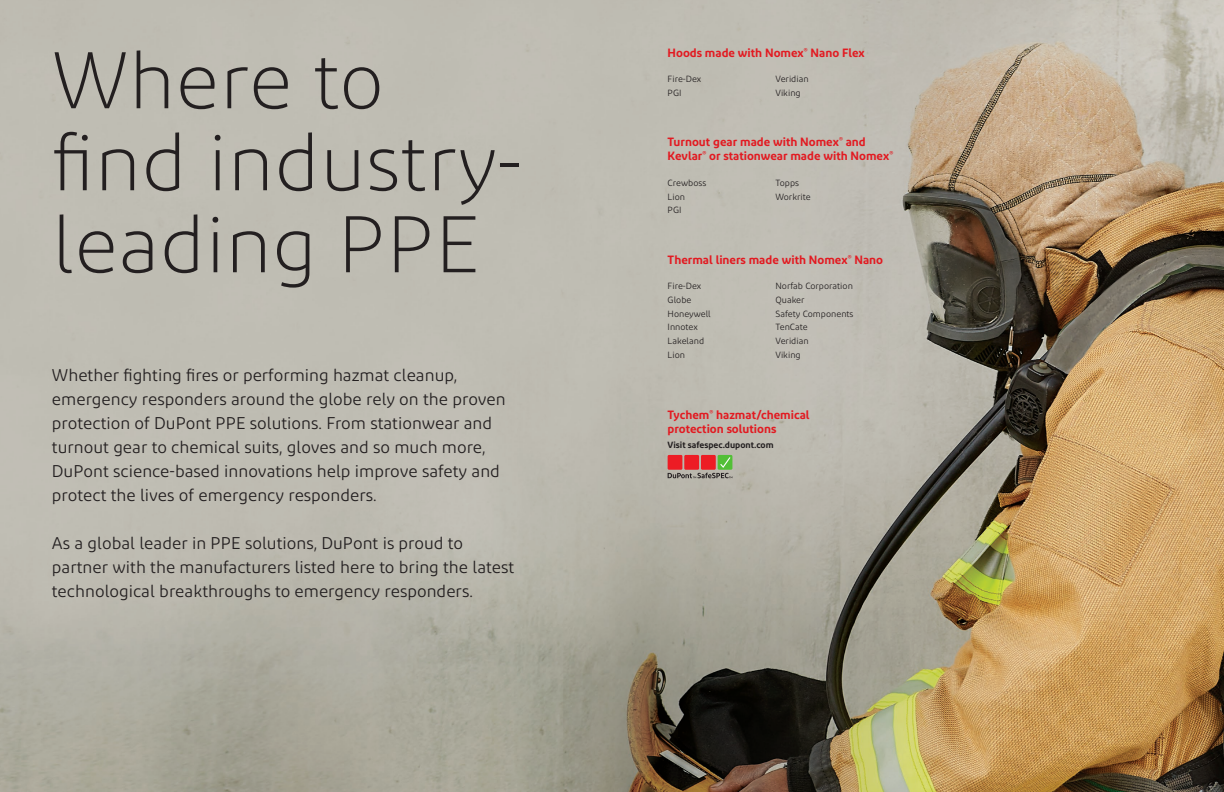
<style>
.page{position:relative;width:1224px;height:792px;background:#fff}
.page>*{position:absolute;margin:0;border:0;box-sizing:border-box;transform-origin:0 0}
.Callout_Title{font:300 80px/82px "Diodrum";color:#231f20}
.Callout_body{font:17px/24px "Diodrum";color:#231f20}
.Red_Subhead{font:600 12px/14.4px "Diodrum";color:#e21a21}
.Products{font:9px "Diodrum";color:#231f20}
.Products-2{font:600 9px "Diodrum";color:#231f20}
</style>
<div class="page">
<img style="left:0;top:0;width:1224px;height:792px">
<div style="left:668px;top:455px;width:14px;height:15px;background:#ed1c24"></div>
<div style="left:684px;top:455px;width:15px;height:15px;background:#ed1c24"></div>
<div style="left:701px;top:455px;width:15px;height:15px;background:#ed1c24"></div>
<div style="left:718px;top:455px;width:14px;height:15px;background:#52bf36"></div>
<svg style="left:668px;top:457px;width:64px;height:21px"></svg>
<p class="Callout_Title" style="left:52px;top:38px;width:472px">Where to find industry&shy;leading PPE</p>
<p class="Callout_body" style="left:52px;top:363px;width:455px">Whether fighting fires or performing hazmat cleanup, emergency responders around the globe rely on the proven protection of DuPont PPE solutions. From stationwear and turnout gear to chemical suits, gloves and so much more, DuPont science-based innovations help improve safety and protect the lives of emergency responders.</p>
<p class="Callout_body" style="left:52px;top:531px;width:464px">As a global leader in PPE solutions, DuPont is proud to partner with the manufacturers listed here to bring the latest technological breakthroughs to emergency responders.</p>
<p class="Red_Subhead" style="left:668px;top:45px;width:199px">Hoods made with Nomex<sup>®</sup> Nano Flex</p>
<p class="Products" style="left:668px;top:73px;width:35px">Fire-Dex</p>
<p class="Products" style="left:668px;top:87px;width:15px">PGI</p>
<p class="Products" style="left:776px;top:73px;width:35px">Veridian</p>
<p class="Products" style="left:776px;top:87px;width:27px">Viking</p>
<p class="Red_Subhead" style="left:668px;top:134px;width:227px">Turnout gear made with Nomex<sup>®</sup> and<br>Kevlar<sup>®</sup> or stationwear made with Nomex<sup>®</sup></p>
<p class="Products" style="left:668px;top:177px;width:40px">Crewboss</p>
<p class="Products" style="left:668px;top:191px;width:19px">Lion</p>
<p class="Products" style="left:668px;top:205px;width:15px">PGI</p>
<p class="Products" style="left:776px;top:177px;width:25px">Topps</p>
<p class="Products" style="left:776px;top:191px;width:37px">Workrite</p>
<p class="Red_Subhead" style="left:668px;top:252px;width:217px">Thermal liners made with Nomex<sup>®</sup> Nano</p>
<p class="Products" style="left:668px;top:280px;width:35px">Fire-Dex</p>
<p class="Products" style="left:668px;top:294px;width:25px">Globe</p>
<p class="Products" style="left:668px;top:308px;width:45px">Honeywell</p>
<p class="Products" style="left:668px;top:322px;width:32px">Innotex</p>
<p class="Products" style="left:668px;top:336px;width:38px">Lakeland</p>
<p class="Products" style="left:668px;top:350px;width:19px">Lion</p>
<p class="Products" style="left:776px;top:280px;width:79px">Norfab Corporation</p>
<p class="Products" style="left:776px;top:294px;width:31px">Quaker</p>
<p class="Products" style="left:776px;top:308px;width:80px">Safety Components</p>
<p class="Products" style="left:776px;top:322px;width:34px">TenCate</p>
<p class="Products" style="left:776px;top:336px;width:35px">Veridian</p>
<p class="Products" style="left:776px;top:350px;width:27px">Viking</p>
<p class="Red_Subhead" style="left:668px;top:407px;width:143px">Tychem<sup>®</sup> hazmat/chemical protection solutions</p>
<p class="Products-2" style="left:668px;top:439px;width:108px">Visit safespec.dupont.com</p>
</div>
